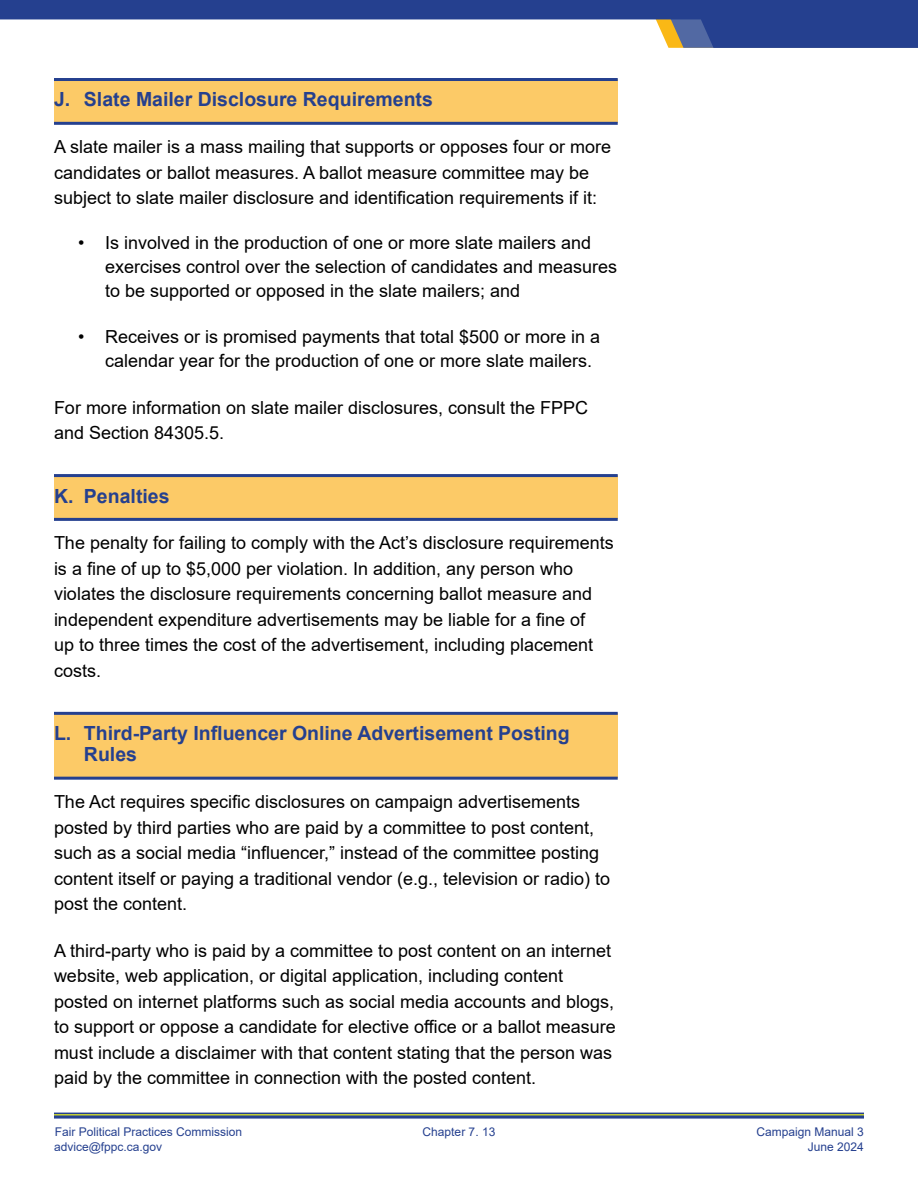
<style>
.page{position:relative;width:918px;height:1188px;background:#fff}
.page>*{position:absolute;margin:0;border:0;box-sizing:border-box;transform-origin:0 0}
.t1{font:700 19.5px/21px "Arial";color:#25408f}
.t2{font:18px/25.5px "Arial";color:#000}
.t3{font:12px/15px "Arial";color:#25408f}
</style>
<div class="page">
<svg style="left:54px;top:1113px;width:810px;height:6px;background:#475e8f"></svg>
<hr style="left:54px;top:1114px;width:810px;height:1px;background:#faff16">
<svg style="left:0;top:0;width:918px;height:48px;fill:#25408f"></svg>
<div style="left:54px;top:80px;width:564px;height:43px;background:#fcca67"></div>
<hr style="left:54px;top:122px;width:564px;height:3px;background:#25408f">
<hr style="left:54px;top:78px;width:564px;height:3px;background:#25408f">
<div style="left:54px;top:476px;width:564px;height:43px;background:#fcca67"></div>
<hr style="left:54px;top:518px;width:564px;height:3px;background:#25408f">
<hr style="left:54px;top:474px;width:564px;height:3px;background:#25408f">
<div style="left:54px;top:713px;width:564px;height:65px;background:#fcca67"></div>
<hr style="left:54px;top:777px;width:564px;height:3px;background:#25408f">
<hr style="left:54px;top:712px;width:564px;height:3px;background:#25408f">
<h2 class="t1" style="left:54px;top:89px;width:380px">J Slate Mailer Disclosure Requirements</h2>
<p class="t2" style="left:54px;top:134px;width:559px">A slate mailer is a mass mailing that supports or opposes four or more candidates or ballot measures. A ballot measure committee may be subject to slate mailer disclosure and identification requirements if it:</p>
<p class="t2" style="left:105px;top:231px;width:514px;line-height:24px;text-indent:-27px">• Is involved in the production of one or more slate mailers and exercises control over the selection of candidates and measures to be supported or opposed in the slate mailers; and</p>
<p class="t2" style="left:105px;top:324px;width:497px;line-height:24px;text-indent:-27px">• Receives or is promised payments that total $500 or more in a calendar year for the production of one or more slate mailers.</p>
<p class="t2" style="left:54px;top:394px;width:536px">For more information on slate mailer disclosures, consult the FPPC and Section 84305.5.</p>
<h2 class="t1" style="left:54px;top:485px;width:117px">K Penalties</h2>
<p class="t2" style="left:54px;top:530px;width:561px">The penalty for failing to comply with the Act’s disclosure requirements is a fine of up to $5,000 per violation. In addition, any person who violates the disclosure requirements concerning ballot measure and independent expenditure advertisements may be liable for a fine of<br>up to three times the cost of the advertisement, including placement costs.</p>
<h2 class="t1" style="left:84px;top:723px;width:487px;text-indent:-30px">L Third-Party Influencer Online Advertisement Posting<br>Rules</h2>
<p class="t2" style="left:54px;top:789px;width:558px">The Act requires specific disclosures on campaign advertisements posted by third parties who are paid by a committee to post content, such as a social media “influencer,” instead of the committee posting content itself or paying a traditional vendor (e.g., television or radio) to post the content.</p>
<p class="t2" style="left:54px;top:938px;width:563px">A third-party who is paid by a committee to post content on an internet website, web application, or digital application, including content posted on internet platforms such as social media accounts and blogs, to support or oppose a candidate for elective office or a ballot measure must include a disclaimer with that content stating that the person was paid by the committee in connection with the posted content.</p>
<p class="t3" style="left:54px;top:1124px;width:190px">Fair Political Practices Commission advice@fppc.ca.gov</p>
<p class="t3" style="left:423px;top:1124px;width:74px">Chapter 7. 13</p>
<p class="t3" style="left:757px;top:1124px;width:109px;text-align:right">Campaign Manual 3<br>June 2024</p>
</div>
